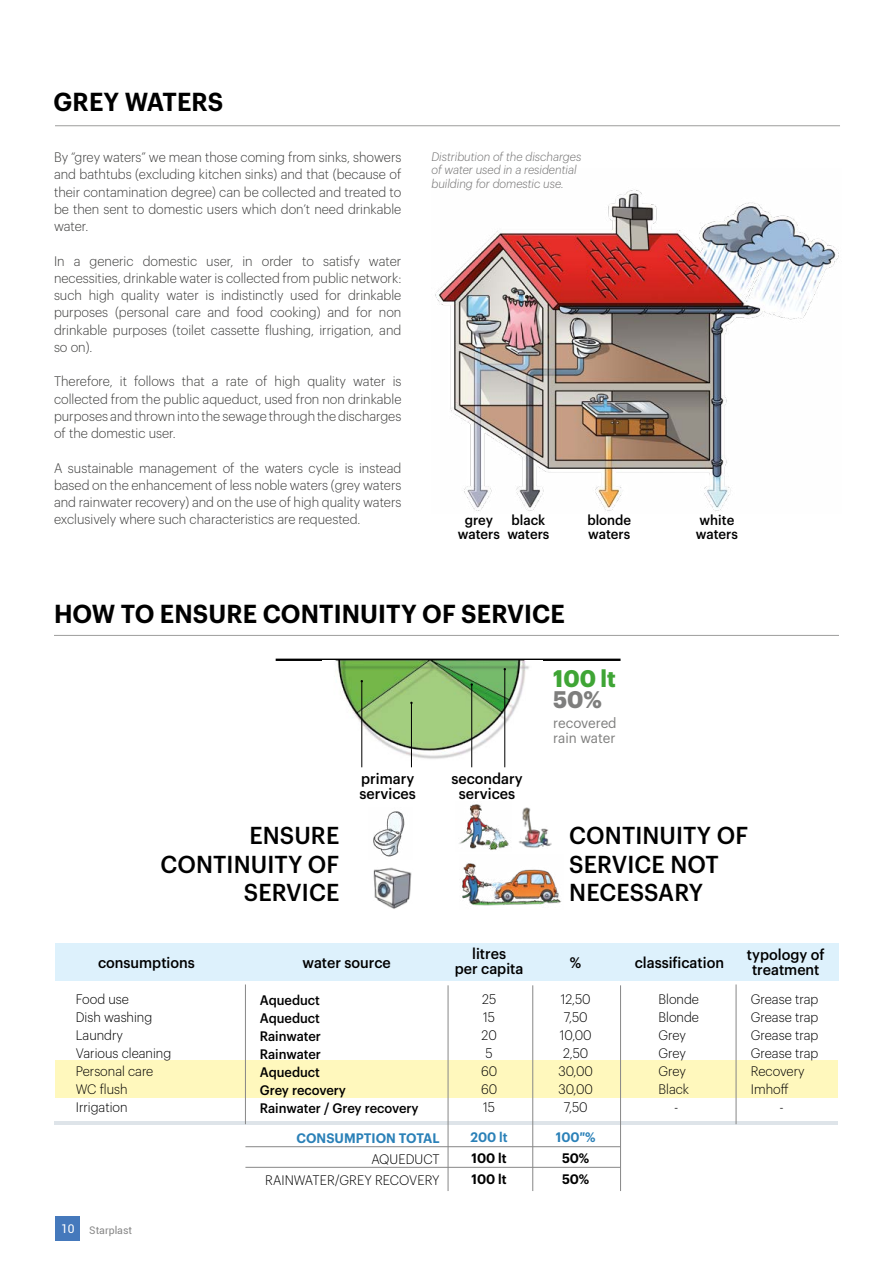
<style>
.page{position:relative;width:893px;height:1263px;background:#fff}
.page>*{position:absolute;margin:0;border:0;box-sizing:border-box;transform-origin:0 0}
.t1{font:600 25.5px "Graphik";letter-spacing:.005em;color:#000;scale:.95 1}
.t2{font:500 24px/28.5px "Graphik";letter-spacing:.005em;color:#000;text-align:right;scale:.95 1}
.t3{font:700 23.55px "Graphik";color:#3fa535;scale:.95 1}
.t4{font:700 23.55px "Graphik";color:#7e7e7d;scale:.95 1}
.t5{font:500 15px/15px "Graphik";color:#000;text-align:center;scale:.95 1}
.t6{font:14.1px/15.3px "Graphik";color:#7e7e7d;scale:.95 1}
.t7{font:500 13.8px/13.8px "Graphik";color:#000;scale:.95 1}
.t8{font:300 13.5px/17.2px "Graphik";color:#3c3c3b;text-align:justify;scale:.95 1}
.t9{font:300 13.5px/18px "Graphik";color:#000;text-align:center;scale:.95 1}
.t10{font:500 13.5px/18px "Graphik";color:#000;scale:.95 1}
.t11{font:600 13.5px "Graphik";letter-spacing:.005em;color:#2b81b8;scale:.95 1}
.t12{font:600 13.5px/21px "Graphik";color:#000;scale:.95 1}
.t13{font:italic 300 12px/13.5px "Graphik";color:#706f6f;scale:.95 1}
.t14{font:10.5px "Roboto";color:#878787}
.s1{font-size:12px;color:#fff}
</style>
<div class="page">
<div style="left:55px;top:1216px;width:25px;height:25px;background:#4579bc"></div>
<hr style="left:55px;top:125px;width:785px;height:1px;background:#9d9d9c">
<img style="left:435px;top:190px;width:404px;height:321px">
<hr style="left:276px;top:659px;width:344px;height:2px;background:#000">
<img style="left:337px;top:661px;width:192px;height:106px">
<hr style="left:411px;top:703px;width:1px;height:64px;background:#000">
<hr style="left:504px;top:669px;width:1px;height:98px;background:#000">
<hr style="left:361px;top:681px;width:1px;height:86px;background:#000">
<hr style="left:471px;top:684px;width:1px;height:83px;background:#000">
<img style="left:462px;top:863px;width:100px;height:43px">
<img style="left:373px;top:867px;width:39px;height:42px">
<img style="left:373px;top:811px;width:32px;height:46px">
<img style="left:459px;top:804px;width:50px;height:46px">
<img style="left:519px;top:807px;width:33px;height:41px">
<hr style="left:54px;top:635px;width:785px;height:1px;background:#9d9d9c">
<div style="left:56px;top:1060px;width:782px;height:38px;background:#fff8bd"></div>
<div style="left:56px;top:943px;width:783px;height:38px;background:#ddf1fc"></div>
<hr style="left:54px;top:1121px;width:783px;height:3px;background:#dee4e9">
<hr style="left:245px;top:984px;width:1px;height:140px;background:#878787">
<hr style="left:448px;top:985px;width:1px;height:206px;background:#878787">
<hr style="left:245px;top:1167px;width:375px;height:1px;background:#878787">
<hr style="left:245px;top:1146px;width:375px;height:1px;background:#878787">
<hr style="left:532px;top:985px;width:1px;height:206px;background:#878787">
<hr style="left:620px;top:985px;width:1px;height:206px;background:#878787">
<hr style="left:736px;top:984px;width:1px;height:140px;background:#878787">
<h1 class="t1" style="left:54px;top:82px;width:180px">GREY WATERS</h1>
<p class="t8" style="left:54px;top:148px;width:367px">By “grey waters” we mean those coming from sinks, showers and bathtubs (excluding kitchen sinks) and that (because of their contamination degree) can be collected and treated to be then sent to domestic users which don’t need drinkable water.</p>
<p class="t8" style="left:54px;top:251px;width:367px">In a generic domestic user, in order to satisfy water necessities, drinkable water is collected from public network: such high quality water is indistinctly used for drinkable purposes (personal care and food cooking) and for non drinkable purposes (toilet cassette flushing, irrigation, and so on).</p>
<p class="t8" style="left:54px;top:372px;width:367px">Therefore, it follows that a rate of high quality water is collected from the public aqueduct, used fron non drinkable purposes and thrown into the sewage through the discharges of the domestic user.</p>
<p class="t8" style="left:54px;top:458px;width:367px">A sustainable management of the waters cycle is instead based on the enhancement of less noble waters (grey waters and rainwater recovery) and on the use of high quality waters exclusively where such characteristics are requested.</p>
<p class="t13" style="left:431px;top:149px;width:159px">Distribution of the discharges of water used in a residential building for domestic use.</p>
<p class="t7" style="left:458px;top:512px;width:46px;text-align:center">grey waters</p>
<p class="t7" style="left:507px;top:512px;width:46px">black waters</p>
<p class="t7" style="left:587px;top:512px;width:48px">blonde waters</p>
<p class="t7" style="left:696px;top:512px;width:46px">white waters</p>
<h1 class="t1" style="left:54px;top:594px;width:539px">HOW TO ENSURE CONTINUITY OF SERVICE</h1>
<h3 class="t3" style="left:553px;top:660px;width:67px">100 lt</h3>
<h3 class="t4" style="left:553px;top:681px;width:53px">50%</h3>
<p class="t5" style="left:360px;top:769px;width:61px;text-align:left">primary services</p>
<p class="t5" style="left:451px;top:769px;width:77px">secondary services</p>
<p class="t6" style="left:553px;top:714px;width:68px">recovered rain water</p>
<h2 class="t2" style="left:161px;top:819px;width:190px">ENSURE<br>CONTINUITY OF<br>SERVICE</h2>
<h2 class="t2" style="left:569px;top:819px;width:190px;text-align:left">CONTINUITY OF<br>SERVICE NOT<br>NECESSARY</h2>
<p class="t5" style="left:98px;top:954px;width:103px">consumptions</p>
<p class="t5" style="left:303px;top:954px;width:94px">water source</p>
<p class="t5" style="left:455px;top:945px;width:74px">litres<br>per capita</p>
<p class="t5" style="left:570px;top:954px;width:14px">%</p>
<p class="t5" style="left:635px;top:954px;width:96px">classification</p>
<p class="t5" style="left:747px;top:946px;width:83px">typology of treatment</p>
<p class="t9" style="left:76px;top:989px;width:102px;text-align:left">Food use<br>Dish washing<br>Laundry<br>Various cleaning<br>Personal care<br>WC flush<br>Irrigation</p>
<p class="t9" style="left:481px;top:989px;width:18px">25<br>15<br>20<br>5<br>60<br>60<br>15</p>
<p class="t11" style="left:471px;top:1127px;width:41px">200 lt</p>
<p class="t12" style="left:472px;top:1147px;width:38px">100 lt<br>100 lt</p>
<p class="t10" style="left:260px;top:989px;width:169px">Aqueduct<br>Aqueduct<br>Rainwater<br>Rainwater<br>Aqueduct<br>Grey recovery<br>Rainwater / Grey recovery</p>
<p class="t11" style="left:296px;top:1127px;width:152px">CONSUMPTION TOTAL</p>
<p class="t9" style="left:265px;top:1147px;width:185px;line-height:21px;text-align:right">AQUEDUCT<br>RAINWATER/GREY RECOVERY</p>
<p class="t14" style="left:61px;top:1223px;width:73px"><span class="s1">10</span> Starplast</p>
<p class="t9" style="left:558px;top:989px;width:38px">12,50<br>7,50<br>10,00<br>2,50<br>30,00<br>30,00<br>7,50</p>
<p class="t11" style="left:556px;top:1127px;width:43px">100 %</p>
<p class="t12" style="left:562px;top:1147px;width:30px">50%<br>50%</p>
<p class="t9" style="left:658px;top:989px;width:44px">Blonde</p>
<p class="t9" style="left:658px;top:1007px;width:44px">Blonde</p>
<p class="t9" style="left:658px;top:1025px;width:30px">Grey</p>
<p class="t9" style="left:658px;top:1043px;width:30px">Grey</p>
<p class="t9" style="left:658px;top:1061px;width:30px">Grey</p>
<p class="t9" style="left:658px;top:1079px;width:34px">Black</p>
<p class="t9" style="left:674px;top:1097px;width:6px">-</p>
<p class="t9" style="left:751px;top:989px;width:72px">Grease trap</p>
<p class="t9" style="left:751px;top:1007px;width:72px">Grease trap</p>
<p class="t9" style="left:751px;top:1025px;width:72px">Grease trap</p>
<p class="t9" style="left:751px;top:1043px;width:72px">Grease trap</p>
<p class="t9" style="left:751px;top:1061px;width:58px">Recovery</p>
<p class="t9" style="left:751px;top:1079px;width:41px">Imhoff</p>
<p class="t9" style="left:779px;top:1097px;width:6px">-</p>
</div>
